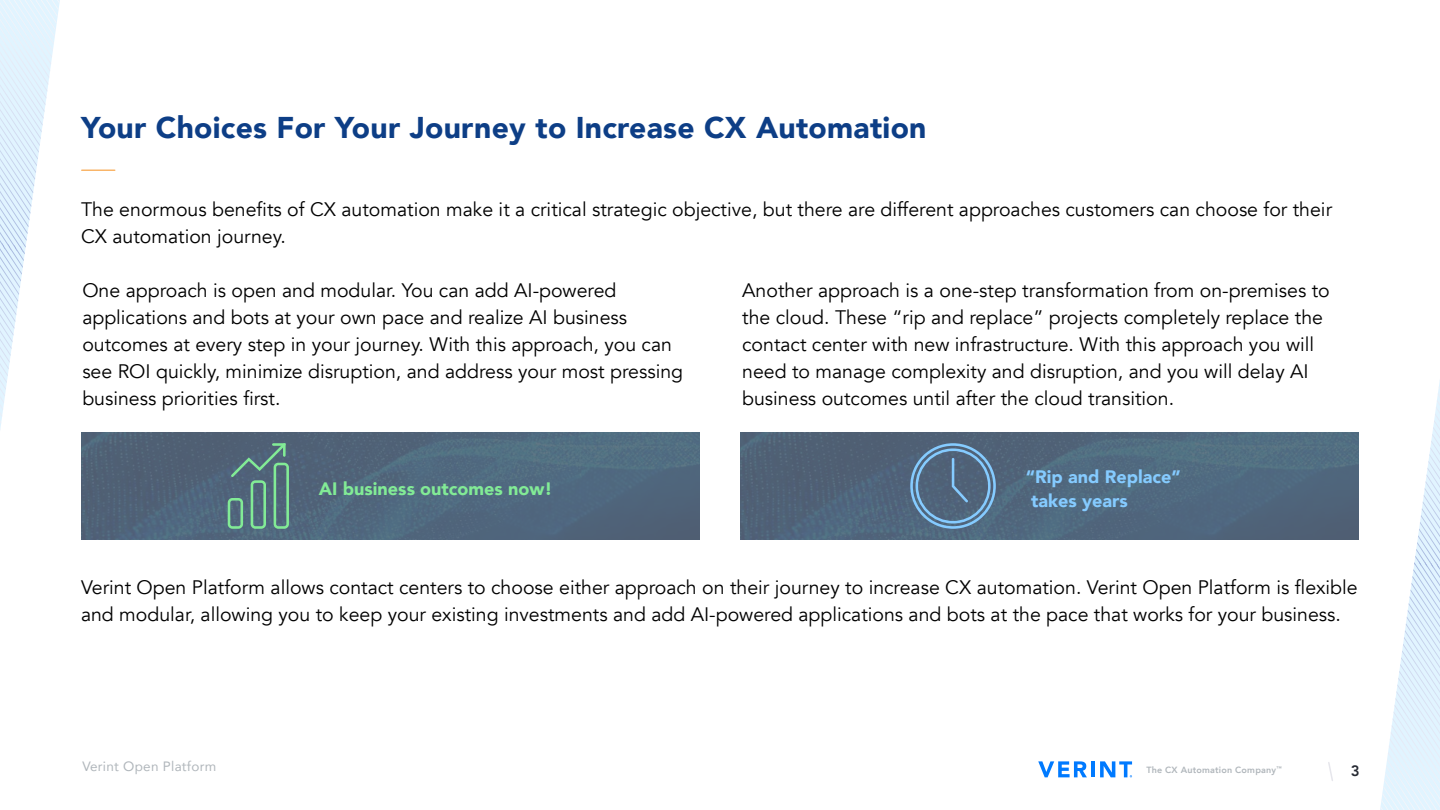
<style>
.page{position:relative;width:1440px;height:810px;background:#fff}
.page>*{position:absolute;margin:0;border:0;box-sizing:border-box;transform-origin:0 0}
.t1{font:900 30px "Avenir";letter-spacing:.01em;color:#0d3e86}
.t2{font:19.5px/27px "Avenir";color:#000}
.t3{font:900 18px/24px "Avenir";color:#85cbff}
.t4{font:900 18px "Avenir";color:#82eb96}
.t5{font:800 15px "Avenir";color:#262a33}
.t6{font:13.5px "Avenir";letter-spacing:.02em;color:#b0b6bb}
.t7{font:800 9px "Avenir";letter-spacing:.02em;color:#b0b6bb}
</style>
<div class="page">
<svg style="left:1038px;top:761px;width:49px;height:16px"></svg>
<hr style="left:1091px;top:761px;width:3px;height:16px;background:#007aff">
<svg style="left:1100px;top:761px;width:32px;height:16px"></svg>
<svg style="left:1328px;top:762px;width:5px;height:19px"></svg>
<svg style="left:1380px;top:380px;width:60px;height:430px"></svg>
<img style="left:81px;top:432px;width:619px;height:108px">
<img style="left:740px;top:432px;width:619px;height:108px">
<svg style="left:0;top:0;width:60px;height:430px"></svg>
<hr style="left:82px;top:170px;width:33px;height:1px;background:#f9b569">
<svg style="left:228px;top:443px;width:61px;height:86px;background:#5a7f7f"></svg>
<svg style="left:910px;top:443px;width:86px;height:86px;background:#5a7792"></svg>
<h1 class="t1" style="left:81px;top:102px;width:847px">Your Choices For Your Journey to Increase CX Automation</h1>
<p class="t2" style="left:81px;top:196px;width:1252px">The enormous benefits of CX automation make it a critical strategic objective, but there are different approaches customers can choose for their<br>CX automation journey.</p>
<p class="t2" style="left:82px;top:277px;width:602px">One approach is open and modular. You can add AI-powered applications and bots at your own pace and realize AI business outcomes at every step in your journey. With this approach, you can see ROI quickly, minimize disruption, and address your most pressing business priorities first.</p>
<p class="t2" style="left:742px;top:277px;width:589px">Another approach is a one-step transformation from on-premises to the cloud. These “rip and replace” projects completely replace the contact center with new infrastructure. With this approach you will need to manage complexity and disruption, and you will delay AI business outcomes until after the cloud transition.</p>
<p class="t4" style="left:319px;top:473px;width:235px">AI business outcomes now!</p>
<p class="t3" style="left:1026px;top:464px;width:157px">“Rip and Replace” takes years</p>
<p class="t2" style="left:81px;top:574px;width:1278px">Verint Open Platform allows contact centers to choose either approach on their journey to increase CX automation. Verint Open Platform is flexible and modular, allowing you to keep your existing investments and add AI-powered applications and bots at the pace that works for your business.</p>
<p class="t6" style="left:82px;top:756px;width:135px">Verint Open Platform</p>
<p class="t7" style="left:1146px;top:763px;width:137px">The CX Automation Company<sup>™</sup></p>
<p class="t5" style="left:1350px;top:759px;width:10px">3</p>
</div>
